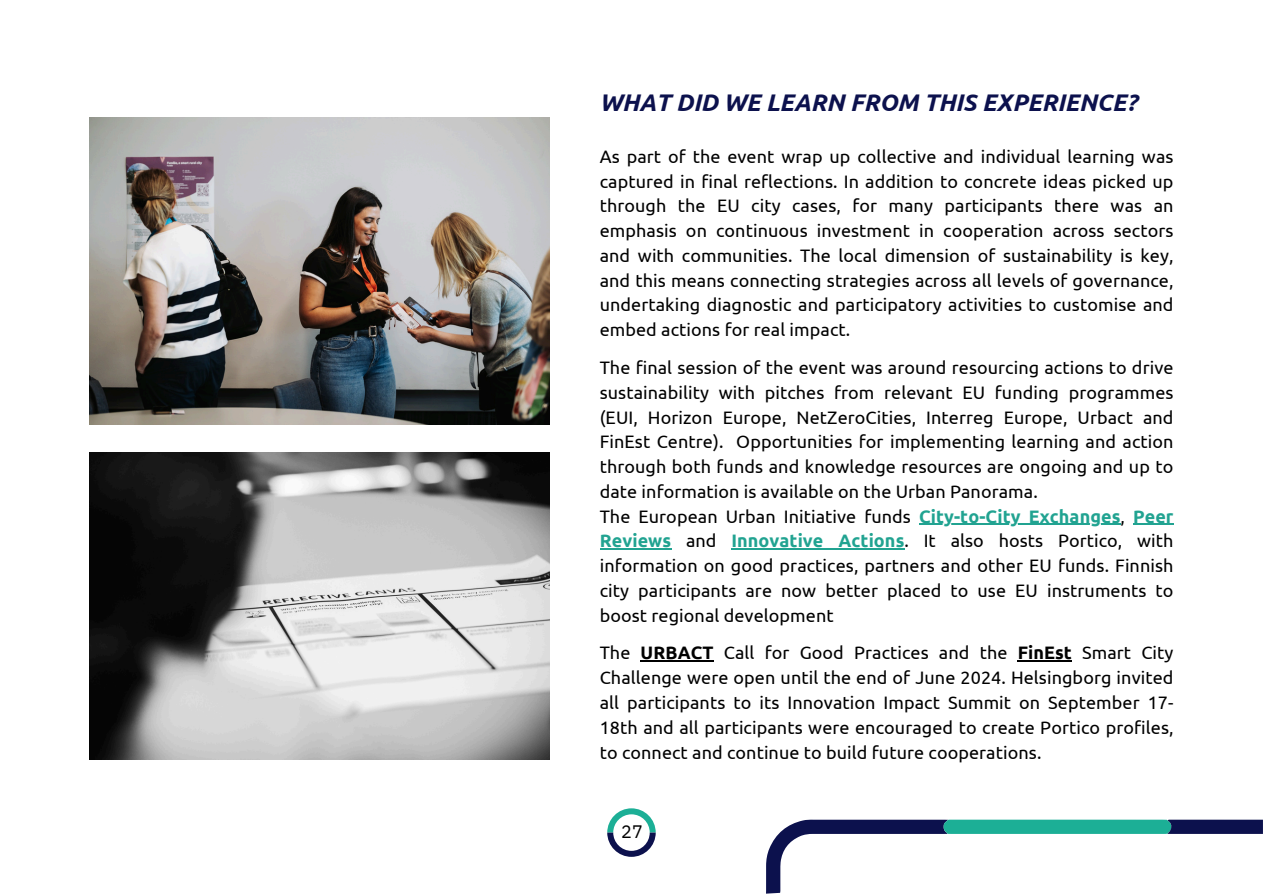
<style>
.page{position:relative;width:1263px;height:894px;background:#fff}
.page>*{position:absolute;margin:0;border:0;box-sizing:border-box;transform-origin:0 0}
.t1{font:italic 700 24px "Ubuntu";color:#0c114d}
.t2{font:18px/24.8px "Ubuntu";letter-spacing:.005em;color:#000;text-align:justify}
.t3{font:18px "IBM Plex Sans";color:#000}
.s1{font-weight:700;color:#21a391}
.s2{font-weight:700}
</style>
<div class="page">
<svg style="left:607px;top:808px;width:49px;height:48px"></svg>
<svg style="left:766px;top:819px;width:497px;height:74px"></svg>
<img style="left:89px;top:117px;width:460px;height:308px">
<img style="left:89px;top:452px;width:460px;height:307px">
<hr style="left:919px;top:523px;width:201px;height:1px;background:#21a391">
<hr style="left:1133px;top:523px;width:41px;height:1px;background:#21a391">
<hr style="left:600px;top:548px;width:71px;height:1px;background:#21a391">
<hr style="left:731px;top:548px;width:173px;height:1px;background:#21a391">
<hr style="left:641px;top:660px;width:73px;height:1px;background:#000">
<hr style="left:1018px;top:660px;width:54px;height:1px;background:#000">
<p class="t1" style="left:600px;top:88px;width:538px">WHAT DID WE LEARN FROM THIS EXPERIENCE?</p>
<p class="t2" style="left:600px;top:144px;width:575px">As part of the event wrap up collective and individual learning was captured in final reflections. In addition to concrete ideas picked up through the EU city cases, for many participants there was an emphasis on continuous investment in cooperation across sectors and with communities. The local dimension of sustainability is key, and this means connecting strategies across all levels of governance, undertaking diagnostic and participatory activities to customise and embed actions for real impact.</p>
<p class="t2" style="left:600px;top:355px;width:575px">The final session of the event was around resourcing actions to drive sustainability with pitches from relevant EU funding programmes (EUI, Horizon Europe, NetZeroCities, Interreg Europe, Urbact and FinEst Centre). Opportunities for implementing learning and action through both funds and knowledge resources are ongoing and up to date information is available on the Urban Panorama.</p>
<p class="t2" style="left:600px;top:503px;width:575px">The European Urban Initiative funds <span class="s1">City-to-City Exchanges</span>, <span class="s1">Peer</span></p>
<p class="t2" style="left:600px;top:528px;width:575px"><span class="s1">Reviews</span> and <span class="s1">Innovative Actions</span>. It also hosts Portico, with information on good practices, partners and other EU funds. Finnish city participants are now better placed to use EU instruments to boost regional development</p>
<p class="t2" style="left:600px;top:640px;width:575px">The <span class="s2">URBACT</span> Call for Good Practices and the <span class="s2">FinEst</span> Smart City Challenge were open until the end of June 2024. Helsingborg invited all participants to its Innovation Impact Summit on September 17- 18th and all participants were encouraged to create Portico profiles, to connect and continue to build future cooperations.</p>
<h1 class="t3" style="left:621px;top:819px;width:23px">27</h1>
</div>
